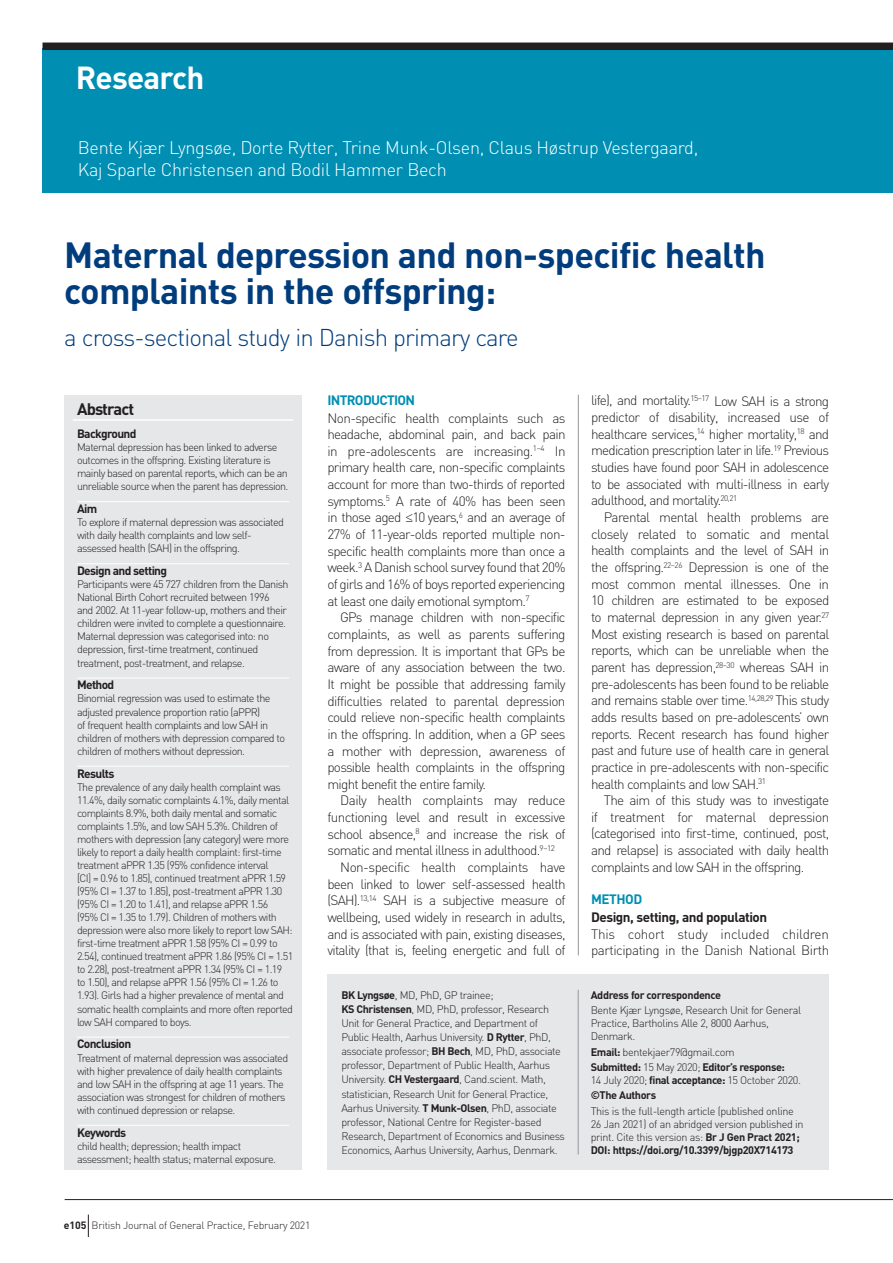
<style>
.page{position:relative;width:893px;height:1263px;background:#fff}
.page>*{position:absolute;margin:0;border:0;box-sizing:border-box;transform-origin:0 0}
.t1{font:700 36px/36px "DIN";letter-spacing:-.02em;color:#013d7d}
.t2{font:700 31.5px "DIN";letter-spacing:-.025em;color:#fff}
.t3{font:300 24px "DIN";letter-spacing:-.035em;color:#013d7d}
.t4{font:300 18px/21px "DIN";letter-spacing:-.015em;color:#fff}
.t5{font:700 16.5px "DIN";letter-spacing:-.055em;color:#231f20}
.t6{font:300 13.5px/16.6px "DIN";letter-spacing:-.055em;color:#231f20;text-align:justify}
.t7{font:300 13.5px/16.6px "DIN";letter-spacing:-.035em;color:#231f20}
.t8{font:700 13.5px "DIN";letter-spacing:-.035em;color:#231f20}
.t9{font:700 13.5px "DIN";letter-spacing:-.05em;color:#008fb3}
.t10{font:700 12px "DIN";letter-spacing:-.055em;color:#231f20}
.t11{font:300 10.8px/13px "DIN";letter-spacing:-.055em;color:#231f20}
.t12{font:300 10.8px/13.2px "DIN";letter-spacing:-.035em;color:#231f20}
.t13{font:700 10.8px/15.3px "DIN";letter-spacing:-.04em;color:#231f20}
.t14{font:300 10.5px "DIN";letter-spacing:-.025em;color:#231f20}
.s1{font-family:"Helvetica"}
.s2{font-weight:700}
.s3{font-weight:300}
</style>
<div class="page">
<div style="left:43px;top:48px;width:850px;height:144px;background:#008fb3"></div>
<div style="left:43px;top:43px;width:850px;height:7px;background:#231f20"></div>
<hr style="left:578px;top:395px;width:1px;height:560px;background:#939598">
<div style="left:64px;top:395px;width:238px;height:774px;background:#e6e7e9"></div>
<hr style="left:73px;top:419px;width:220px;height:2px;background:#fff">
<hr style="left:77px;top:501px;width:212px;height:1px;background:#fff">
<hr style="left:77px;top:563px;width:212px;height:1px;background:#fff">
<hr style="left:77px;top:678px;width:212px;height:1px;background:#fff">
<hr style="left:77px;top:766px;width:212px;height:1px;background:#fff">
<hr style="left:77px;top:1037px;width:212px;height:1px;background:#fff">
<hr style="left:77px;top:1125px;width:212px;height:1px;background:#fff">
<div style="left:327px;top:974px;width:502px;height:195px;background:#e6e7e9"></div>
<hr style="left:578px;top:990px;width:1px;height:164px;background:#939598">
<svg style="left:88px;top:1214px;width:1px;height:23px"></svg>
<hr style="left:65px;top:1199px;width:828px;height:1px;background:#231f20">
<h2 class="t2" style="left:76px;top:57px;width:130px">Research</h2>
<h3 class="t4" style="left:78px;top:137px;width:622px">Bente Kjær Lyngsøe, Dorte Rytter, Trine Munk-Olsen, Claus Høstrup Vestergaard,<br>Kaj Sparle Christensen and Bodil Hammer Bech</h3>
<h1 class="t1" style="left:64px;top:235px;width:703px">Maternal depression and non-specific health complaints in the offspring:</h1>
<h3 class="t3" style="left:64px;top:323px;width:456px">a cross-sectional study in Danish primary care</h3>
<h3 class="t5" style="left:77px;top:398px;width:59px">Abstract</h3>
<p class="t10" style="left:77px;top:426px;width:61px">Background</p>
<p class="t11" style="left:77px;top:440px;width:213px">Maternal depression has been linked to adverse outcomes in the offspring. Existing literature is mainly based on parental reports, which can be an unreliable source when the parent has depression.</p>
<p class="t10" style="left:77px;top:501px;width:22px">Aim</p>
<p class="t11" style="left:77px;top:516px;width:208px">To explore if maternal depression was associated with daily health complaints and low self&shy;assessed health (SAH) in the offspring.</p>
<p class="t10" style="left:77px;top:563px;width:92px">Design and setting</p>
<p class="t11" style="left:77px;top:578px;width:213px">Participants were 45 727 children from the Danish National Birth Cohort recruited between 1996 and 2002. At 11-year follow-up, mothers and their children were invited to complete a questionnaire.<br>Maternal depression was categorised into: no depression, first-time treatment, continued treatment, post-treatment, and relapse.</p>
<p class="t10" style="left:77px;top:677px;width:39px">Method</p>
<p class="t11" style="left:77px;top:692px;width:210px">Binomial regression was used to estimate the adjusted prevalence proportion ratio (aPPR)<br>of frequent health complaints and low SAH in children of mothers with depression compared to children of mothers without depression.</p>
<p class="t10" style="left:77px;top:765px;width:39px">Results</p>
<p class="t11" style="left:77px;top:780px;width:218px">The prevalence of any daily health complaint was 11.4%, daily somatic complaints 4.1%, daily mental complaints 8.9%, both daily mental and somatic complaints 1.5%, and low SAH 5.3%. Children of mothers with depression (any category) were more likely to report a daily health complaint: first-time treatment aPPR 1.35 (95% confidence interval<br>[CI] = 0.96 to 1.85), continued treatment aPPR 1.59 (95% CI = 1.37 to 1.85), post-treatment aPPR 1.30 (95% CI = 1.20 to 1.41), and relapse aPPR 1.56<br>(95% CI = 1.35 to 1.79). Children of mothers with depression were also more likely to report low SAH: first-time treatment aPPR 1.58 (95% CI = 0.99 to 2.54), continued treatment aPPR 1.86 (95% CI = 1.51 to 2.28), post-treatment aPPR 1.34 (95% CI = 1.19 to 1.50), and relapse aPPR 1.56 (95% CI = 1.26 to 1.93). Girls had a higher prevalence of mental and somatic health complaints and more often reported low SAH compared to boys.</p>
<p class="t10" style="left:77px;top:1036px;width:56px">Conclusion</p>
<p class="t11" style="left:77px;top:1051px;width:213px">Treatment of maternal depression was associated with higher prevalence of daily health complaints and low SAH in the offspring at age 11 years. The association was strongest for children of mothers with continued depression or relapse.</p>
<p class="t10" style="left:77px;top:1124px;width:51px">Keywords</p>
<p class="t11" style="left:77px;top:1139px;width:200px">child health; depression; health impact assessment; health status; maternal exposure.</p>
<p class="t9" style="left:327px;top:391px;width:89px">INTRODUCTION</p>
<p class="t6" style="left:327px;top:409px;width:240px">Non-specific health complaints such as headache, abdominal pain, and back pain in pre-adolescents are increasing.<sup>1–4</sup> In primary health care, non-specific complaints account for more than two-thirds of reported symptoms.<sup>5</sup> A rate of 40% has been seen in those aged <span class="s1">≤</span>10 years,<sup>6</sup> and an average of 27% of 11-year-olds reported multiple non&shy;specific health complaints more than once a week.<sup>3</sup> A Danish school survey found that 20% of girls and 16% of boys reported experiencing at least one daily emotional symptom.<sup>7</sup></p>
<p class="t6" style="left:327px;top:609px;width:240px;text-indent:13px">GPs manage children with non-specific complaints, as well as parents suffering from depression. It is important that GPs be aware of any association between the two.<br>It might be possible that addressing family difficulties related to parental depression could relieve non-specific health complaints in the offspring. In addition, when a GP sees a mother with depression, awareness of possible health complaints in the offspring might benefit the entire family.</p>
<p class="t6" style="left:340px;top:792px;width:227px">Daily health complaints may reduce</p>
<p class="t6" style="left:327px;top:809px;width:240px">functioning level and result in excessive</p>
<p class="t6" style="left:327px;top:825px;width:240px">school absence,<sup>8</sup> and increase the risk of</p>
<p class="t6" style="left:327px;top:842px;width:229px">somatic and mental illness in adulthood.<sup>9–12</sup></p>
<p class="t7" style="left:340px;top:859px;width:227px">Non-specific health complaints have</p>
<p class="t6" style="left:327px;top:875px;width:240px">been linked to lower self-assessed health</p>
<p class="t6" style="left:327px;top:892px;width:240px">(SAH).<sup>13,14</sup> SAH is a subjective measure of</p>
<p class="t6" style="left:327px;top:909px;width:240px">wellbeing, used widely in research in adults,</p>
<p class="t6" style="left:327px;top:925px;width:240px">and is associated with pain, existing diseases,</p>
<p class="t6" style="left:327px;top:942px;width:240px">vitality (that is, feeling energetic and full of</p>
<p class="t6" style="left:591px;top:392px;width:240px">life), and mortality.<sup>15–17</sup> Low SAH is a strong predictor of disability, increased use of healthcare services,<sup>14</sup> higher mortality,<sup>18</sup> and medication prescription later in life.<sup>19</sup> Previous studies have found poor SAH in adolescence to be associated with multi-illness in early adulthood, and mortality.<sup>20,21</sup></p>
<p class="t6" style="left:591px;top:509px;width:240px;text-indent:13px">Parental mental health problems are closely related to somatic and mental health complaints and the level of SAH in the offspring.<sup>22–26</sup> Depression is one of the most common mental illnesses. One in 10 children are estimated to be exposed to maternal depression in any given year.<sup>27<br></sup>Most existing research is based on parental reports, which can be unreliable when the parent has depression,<sup>28–30</sup> whereas SAH in pre-adolescents has been found to be reliable and remains stable over time.<sup>14,28,29</sup> This study adds results based on pre-adolescents’ own reports. Recent research has found higher past and future use of health care in general practice in pre-adolescents with non-specific health complaints and low SAH.<sup>31</sup></p>
<p class="t6" style="left:591px;top:792px;width:240px;text-indent:13px">The aim of this study was to investigate if treatment for maternal depression (categorised into first-time, continued, post, and relapse) is associated with daily health complaints and low SAH in the offspring.</p>
<p class="t9" style="left:591px;top:890px;width:53px">METHOD</p>
<p class="t8" style="left:591px;top:908px;width:178px">Design, setting, and population</p>
<p class="t7" style="left:591px;top:925px;width:240px">This cohort study included children participating in the Danish National Birth</p>
<p class="t11" style="left:341px;top:988px;width:225px;line-height:14.1px"><span class="s2">BK Lyngsøe</span>, MD, PhD, GP trainee;<br><span class="s2">KS Christensen</span>, MD, PhD, professor, Research Unit for General Practice, and Department of Public Health, Aarhus University. <span class="s2">D Rytter</span>, PhD, associate professor; <span class="s2">BH Bech</span>, MD, PhD, associate professor, Department of Public Health, Aarhus University. <span class="s2">CH Vestergaard</span>, Cand.scient. Math, statistician, Research Unit for General Practice, Aarhus University. <span class="s2">T Munk-Olsen</span>, PhD, associate professor, National Centre for Register-based Research, Department of Economics and Business Economics, Aarhus University, Aarhus, Denmark.</p>
<p class="t13" style="left:591px;top:987px;width:132px">Address for correspondence</p>
<p class="t12" style="left:591px;top:1003px;width:212px">Bente Kjær Lyngsøe, Research Unit for General<br>Practice, Bartholins Alle 2, 8000 Aarhus,<br>Denmark.</p>
<p class="t13" style="left:591px;top:1043px;width:196px">Email: <span class="s3">bentekjaer79@gmail.com<br></span>Submitted: <span class="s3">15 May 2020;</span> Editor’s response:</p>
<p class="t13" style="left:591px;top:1072px;width:212px"><span class="s3">14 July 2020;</span> final acceptance: <span class="s3">15 October 2020. </span>©The Authors</p>
<p class="t12" style="left:591px;top:1104px;width:214px">This is the full-length article (published online 26 Jan 2021) of an abridged version published in print. Cite this version as: <span class="s2">Br J Gen Pract 2021; DOI: https://doi.org/10.3399/bjgp20X714173</span></p>
<p class="t14" style="left:64px;top:1219px;width:248px"><span class="s2">e105</span> British Journal of General Practice, February 2021</p>
</div>
